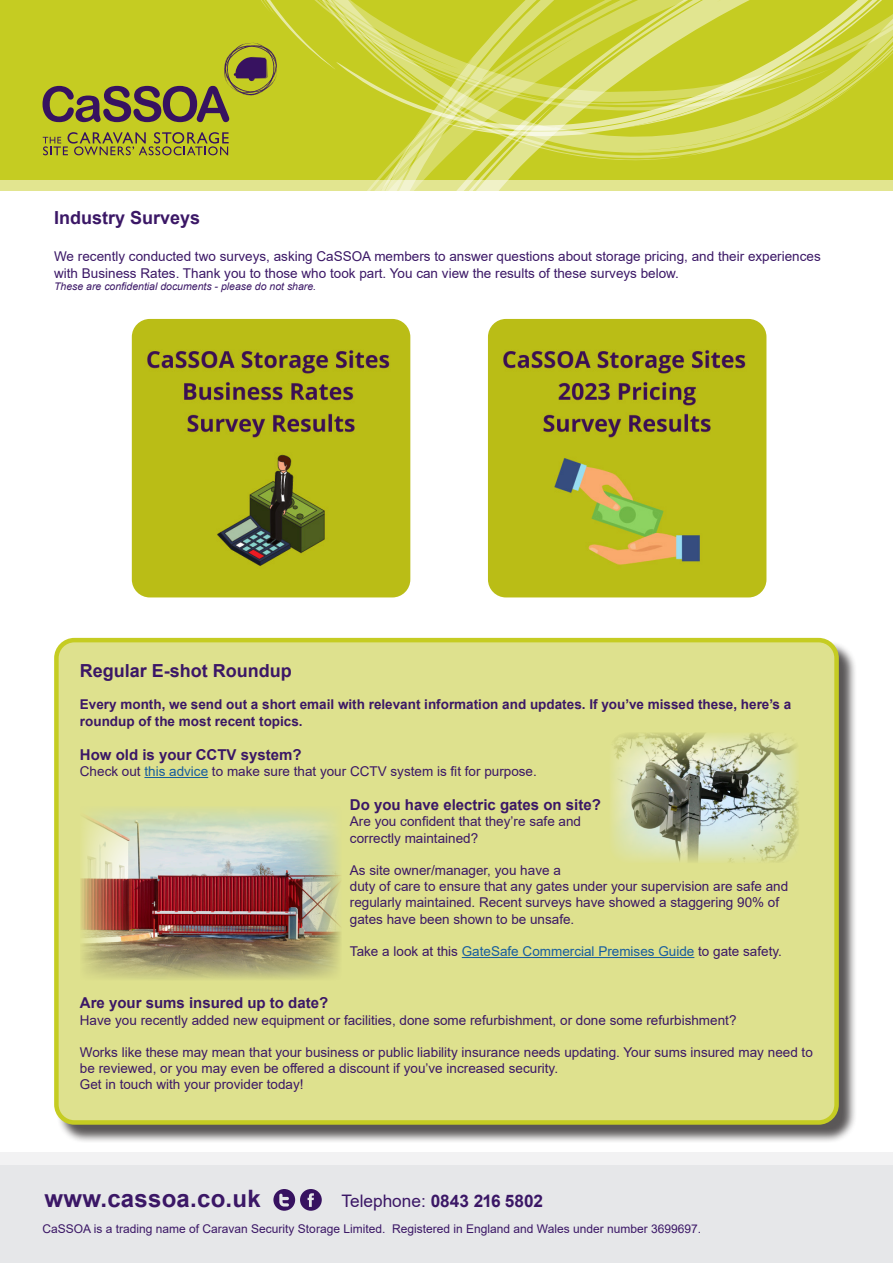
<style>
.page{position:relative;width:893px;height:1263px;background:#fff}
.page>*{position:absolute;margin:0;border:0;box-sizing:border-box;transform-origin:0 0}
.t1{font:700 24px "Arial";letter-spacing:.01em;color:#3b1766}
.t2{font:700 18px "Arial";color:#3b1766}
.t3{font:700 17.25px "Arial";color:#3b1766}
.t4{font:700 15px "Arial";color:#3b1766}
.t5{font:13.5px/16.2px "Arial";color:#3b1766}
.t6{font:700 13.5px/16.2px "Arial";color:#3b1766}
.t7{font:13.5px "Arial";color:#175d9e}
.t8{font:12px "Arial";color:#3b1766}
.t9{font:italic 10.5px "Arial";color:#3b1766}
.s1{color:#175d9e}
.s2{color:#3b1766}
.s3{font-weight:400}
</style>
<div class="page">
<div style="left:0;top:179px;width:893px;height:12px;background:#e2e590"></div>
<div style="left:0;top:0;width:893px;height:180px;background:#c5cc22"></div>
<svg style="left:43px;top:0;width:850px;height:191px"></svg>
<div style="left:0;top:1152px;width:893px;height:111px;background:#e6e7e9"></div>
<div style="left:273px;top:1189px;width:22px;height:22px;background:#371260;border-radius:50%"></div>
<svg style="left:279px;top:1194px;width:10px;height:12px"></svg>
<div style="left:300px;top:1189px;width:22px;height:22px;background:#371260;border-radius:50%"></div>
<svg style="left:308px;top:1193px;width:6px;height:14px"></svg>
<div style="left:0;top:1152px;width:893px;height:13px;background:#f2f2f3"></div>
<div style="left:56px;top:640px;width:801px;height:503px;background:#231f20;opacity:.75"></div>
<div style="left:56px;top:640px;width:781px;height:482px;background:#dee18e;border-radius:18px"></div>
<hr style="left:144px;top:777px;width:64px;height:1px;background:#175d9e">
<hr style="left:462px;top:957px;width:232px;height:1px;background:#175d9e">
<div style="left:54px;top:638px;width:785px;height:487px;border:4px solid #c5cc22;border-radius:18px"></div>
<img style="left:132px;top:319px;width:278px;height:278px">
<img style="left:488px;top:319px;width:278px;height:278px">
<img style="left:611px;top:733px;width:188px;height:128px">
<img style="left:81px;top:808px;width:260px;height:172px">
<p class="t2" style="left:54px;top:205px;width:148px">Industry Surveys</p>
<p class="t5" style="left:54px;top:248px;width:768px">We recently conducted two surveys, asking CaSSOA members to answer questions about storage pricing, and their experiences with Business Rates. Thank you to those who took part. You can view the results of these surveys below.</p>
<p class="t9" style="left:54px;top:280px;width:264px">These are confidential documents - please do not share.</p>
<p class="t2" style="left:80px;top:658px;width:214px">Regular E-shot Roundup</p>
<p class="t6" style="left:80px;top:697px;width:713px">Every month, we send out a short email with relevant information and updates. If you’ve missed these, here’s a roundup of the most recent topics.</p>
<p class="t4" style="left:80px;top:744px;width:223px">How old is your CCTV system?</p>
<p class="t5" style="left:80px;top:763px;width:458px">Check out <span class="s1">this advice</span> to make sure that your CCTV system is fit for purpose.</p>
<p class="t4" style="left:350px;top:794px;width:252px">Do you have electric gates on site?</p>
<p class="t5" style="left:350px;top:813px;width:233px">Are you confident that they’re safe and correctly maintained?</p>
<p class="t5" style="left:350px;top:862px;width:440px">As site owner/manager, you have a<br>duty of care to ensure that any gates under your supervision are safe and regularly maintained. Recent surveys have showed a staggering 90% of</p>
<p class="t5" style="left:350px;top:911px;width:226px">gates have been shown to be unsafe.</p>
<p class="t7" style="left:350px;top:942px;width:433px"><span class="s2">Take a look at this</span> GateSafe Commercial Premises Guide <span class="s2">to gate safety.</span></p>
<p class="t4" style="left:80px;top:992px;width:250px">Are your sums insured up to date?</p>
<p class="t5" style="left:80px;top:1011px;width:658px">Have you recently added new equipment or facilities, done some refurbishment, or done some refurbishment?</p>
<p class="t5" style="left:80px;top:1044px;width:734px">Works like these may mean that your business or public liability insurance needs updating. Your sums insured may need to be reviewed, or you may even be offered a discount if you’ve increased security.</p>
<p class="t5" style="left:80px;top:1076px;width:225px">Get in touch with your provider today!</p>
<p class="t1" style="left:45px;top:1181px;width:218px">www.cassoa.co.uk</p>
<p class="t3" style="left:341px;top:1188px;width:203px"><span class="s3">Telephone:</span> 0843 216 5802</p>
<p class="t8" style="left:43px;top:1221px;width:660px">CaSSOA is a trading name of Caravan Security Storage Limited. Registered in England and Wales under number 3699697.</p>
</div>
